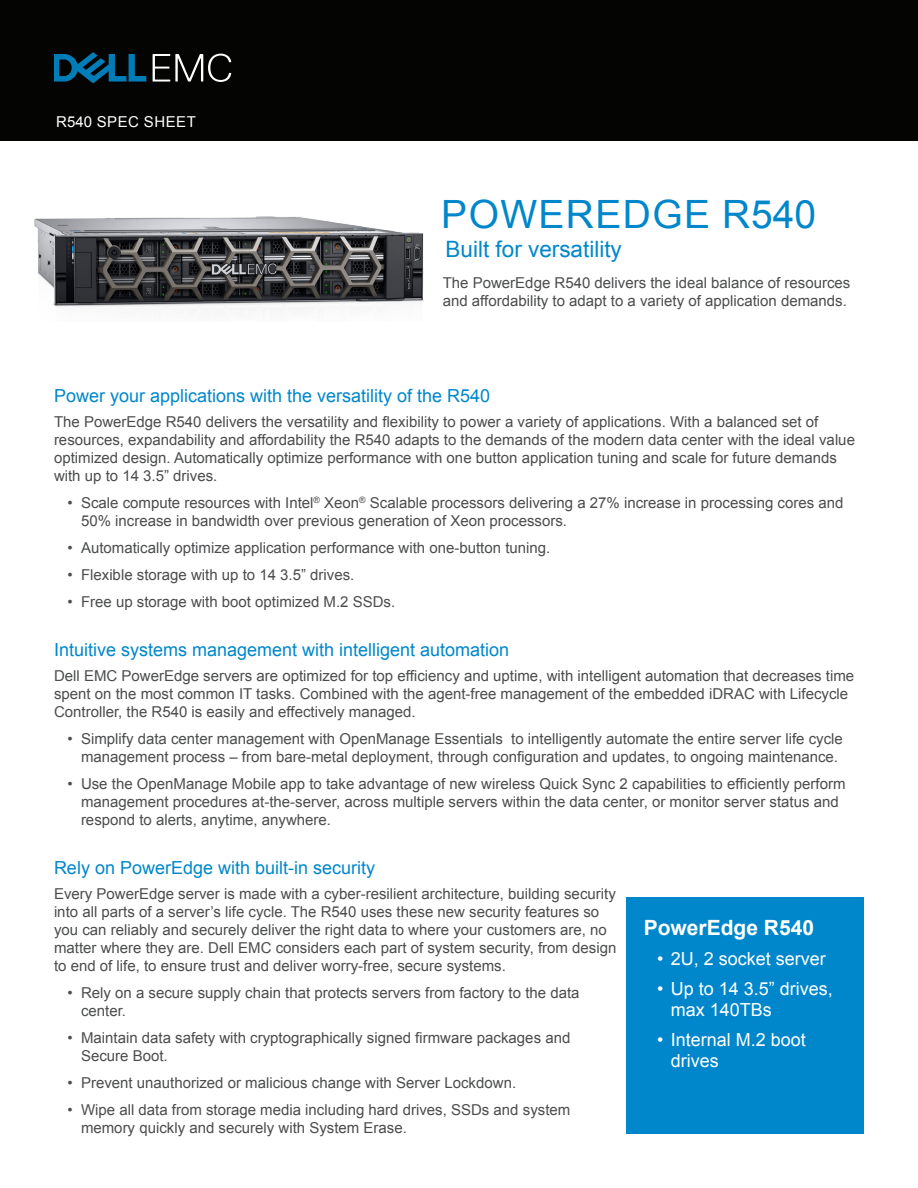
<style>
.page{position:relative;width:918px;height:1188px;background:#fff}
.page>*{position:absolute;margin:0;border:0;box-sizing:border-box;transform-origin:0 0}
.Document_Headline{font:39px "Arial";letter-spacing:.035em;color:#0087cb}
.Document_Headline-2{font:22.5px "Arial";color:#0087cb}
.Body_Headline{font:700 21px "Arial";color:#fff}
.Body_Text{font:18px "Arial";color:#0087cb}
.t1{font:18px/21px "Arial";color:#fff}
.Body_Headline-2{font:18px "Arial";color:#0087cb}
.Body_Text-2{font:15px/18px "Arial";color:#4b4c4d}
.Body_copy_Dell_Dark{font:15px/18px "Arial";color:#4b4c4d}
.Table_Text{font:15px "Arial";letter-spacing:.035em;color:#fff}
</style>
<div class="page">
<div style="left:0;top:0;width:918px;height:141px;background:#040503"></div>
<svg style="left:153px;top:54px;width:78px;height:28px"></svg>
<svg style="left:55px;top:52px;width:91px;height:31px"></svg>
<div style="left:626px;top:897px;width:238px;height:237px;background:#0087cb"></div>
<img style="left:34px;top:216px;width:390px;height:94px">
<p class="Table_Text" style="left:56px;top:111px;width:141px">R540 SPEC SHEET</p>
<p class="Document_Headline" style="left:441px;top:188px;width:376px">POWEREDGE R540</p>
<p class="Document_Headline-2" style="left:446px;top:234px;width:178px">Built for versatility</p>
<p class="Body_copy_Dell_Dark" style="left:443px;top:274px;width:409px">The PowerEdge R540 delivers the ideal balance of resources and affordability to adapt to a variety of application demands.</p>
<p class="Body_Text" style="left:54px;top:384px;width:438px">Power your applications with the versatility of the R540</p>
<p class="Body_Text-2" style="left:54px;top:413px;width:803px">The PowerEdge R540 delivers the versatility and flexibility to power a variety of applications. With a balanced set of resources, expandability and affordability the R540 adapts to the demands of the modern data center with the ideal value optimized design. Automatically optimize performance with one button application tuning and scale for future demands with up to 14 3.5” drives.</p>
<p class="Body_Text-2" style="left:81px;top:494px;width:764px;text-indent:-14px">• Scale compute resources with Intel<sup>®</sup> Xeon<sup>®</sup> Scalable processors delivering a 27% increase in processing cores and<br>50% increase in bandwidth over previous generation of Xeon processors.</p>
<p class="Body_Text-2" style="left:68px;top:539px;width:484px">• Automatically optimize application performance with one-button tuning.</p>
<p class="Body_Text-2" style="left:68px;top:566px;width:288px">• Flexible storage with up to 14 3.5” drives.</p>
<p class="Body_Text-2" style="left:68px;top:592px;width:329px">• Free up storage with boot optimized M.2 SSDs.</p>
<p class="Body_Headline-2" style="left:54px;top:638px;width:457px">Intuitive systems management with intelligent automation</p>
<p class="Body_Text-2" style="left:54px;top:667px;width:802px">Dell EMC PowerEdge servers are optimized for top efficiency and uptime, with intelligent automation that decreases time spent on the most common IT tasks. Combined with the agent-free management of the embedded iDRAC with Lifecycle<br>Controller, the R540 is easily and effectively managed.</p>
<p class="Body_Text-2" style="left:68px;top:730px;width:777px;text-align:center">• Simplify data center management with OpenManage Essentials to intelligently automate the entire server life cycle management process – from bare-metal deployment, through configuration and updates, to ongoing maintenance.</p>
<p class="Body_Text-2" style="left:81px;top:775px;width:766px;text-indent:-14px">• Use the OpenManage Mobile app to take advantage of new wireless Quick Sync 2 capabilities to efficiently perform management procedures at-the-server, across multiple servers within the data center, or monitor server status and respond to alerts, anytime, anywhere.</p>
<p class="Body_Text" style="left:54px;top:856px;width:323px">Rely on PowerEdge with built-in security</p>
<p class="Body_Text-2" style="left:54px;top:885px;width:564px">Every PowerEdge server is made with a cyber-resilient architecture, building security into all parts of a server’s life cycle. The R540 uses these new security features so you can reliably and securely deliver the right data to where your customers are, no matter where they are. Dell EMC considers each part of system security, from design to end of life, to ensure trust and deliver worry-free, secure systems.</p>
<p class="Body_Text-2" style="left:81px;top:984px;width:500px;text-indent:-14px">• Rely on a secure supply chain that protects servers from factory to the data center.</p>
<p class="Body_Text-2" style="left:81px;top:1029px;width:491px;text-indent:-14px">• Maintain data safety with cryptographically signed firmware packages and<br>Secure Boot.</p>
<p class="Body_Text-2" style="left:68px;top:1074px;width:450px">• Prevent unauthorized or malicious change with Server Lockdown.</p>
<p class="Body_Text-2" style="left:81px;top:1100px;width:491px;text-indent:-14px">• Wipe all data from storage media including hard drives, SSDs and system memory quickly and securely with System Erase.</p>
<p class="Body_Headline" style="left:644px;top:913px;width:172px">PowerEdge R540</p>
<p class="t1" style="left:657px;top:948px;width:170px">• 2U, 2 socket server</p>
<p class="t1" style="left:671px;top:978px;width:164px;text-indent:-14px">• Up to 14 3.5” drives, max 140TBs</p>
<p class="t1" style="left:671px;top:1029px;width:137px;text-indent:-14px">• Internal M.2 boot drives</p>
</div>
